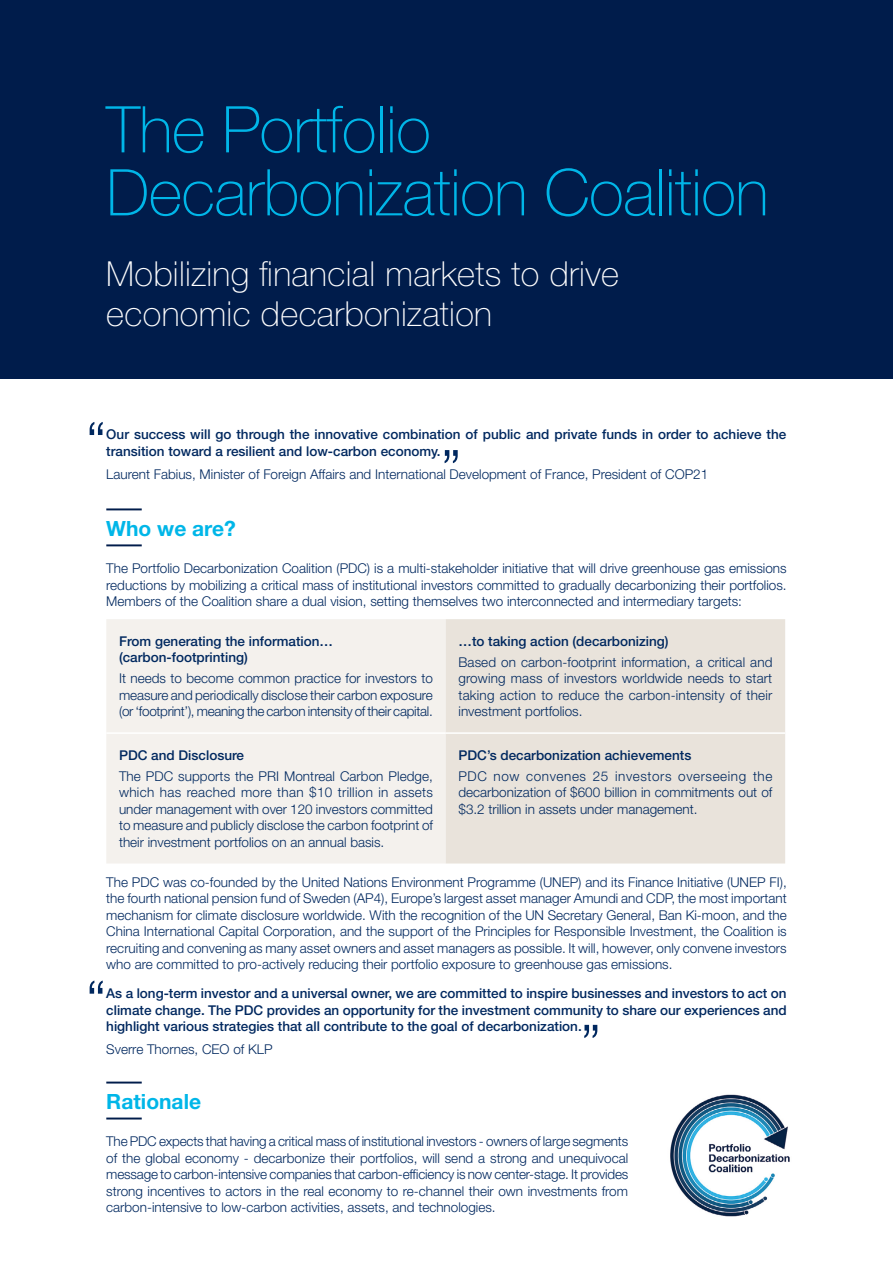
<style>
.page{position:relative;width:893px;height:1263px;background:#fff}
.page>*{position:absolute;margin:0;border:0;box-sizing:border-box;transform-origin:0 0}
.F_Titre_fiche{font:100 64.5px/63px "Helvetica Neue LT Std";letter-spacing:-.01em;color:#00b6e8}
.F_Intro{font:300 54px "Helvetica Neue LT Std";color:#00285f}
.F_Titre_fiche-2{font:100 34.5px/40.5px "Helvetica Neue LT Std";letter-spacing:.01em;color:#fff}
.t1{font:700 21px "Helvetica Neue LT Std";color:#00b6e8}
.F_Intro-2{font:300 13.5px/16.5px "Helvetica Neue LT Std";color:#00285f;text-align:justify}
.ital{font:500 13.5px/16.5px "Helvetica Neue LT Std";color:#00285f}
.F_intro_ferGauche{font:500 13.5px/16.5px "Helvetica Neue LT Std";color:#00285f}
</style>
<div class="page">
<div style="left:0;top:0;width:893px;height:378px;background:#001c4b"></div>
<hr style="left:106px;top:508px;width:36px;height:2px;background:#001c4b">
<hr style="left:106px;top:544px;width:36px;height:2px;background:#001c4b">
<div style="left:106px;top:619px;width:340px;height:244px;background:#f4f1ed"></div>
<div style="left:446px;top:619px;width:339px;height:244px;background:#e9e3db"></div>
<hr style="left:106px;top:732px;width:340px;height:2px;background:#fff">
<hr style="left:446px;top:732px;width:339px;height:2px;background:#fff">
<img style="left:670px;top:1094px;width:120px;height:123px">
<hr style="left:106px;top:1081px;width:36px;height:2px;background:#001c4b">
<hr style="left:106px;top:1117px;width:36px;height:2px;background:#001c4b">
<p class="F_Titre_fiche" style="left:106px;top:98px;width:664px">The Portfolio<br>Decarbonization Coalition</p>
<p class="F_Titre_fiche-2" style="left:106px;top:253px;width:514px">Mobilizing financial markets to drive economic decarbonization</p>
<p class="F_Intro" style="left:86px;top:408px;width:21px">“</p>
<p class="ital" style="left:106px;top:426px;width:681px">Our success will go through the innovative combination of public and private funds in order to achieve the transition toward a resilient and low-carbon economy.</p>
<p class="F_Intro-2" style="left:106px;top:465px;width:603px">Laurent Fabius, Minister of Foreign Affairs and International Development of France, President of COP21</p>
<p class="F_Intro" style="left:441px;top:436px;width:21px">”</p>
<p class="t1" style="left:106px;top:515px;width:131px">Who we are?</p>
<p class="F_Intro-2" style="left:106px;top:560px;width:682px">The Portfolio Decarbonization Coalition (PDC) is a multi-stakeholder initiative that will drive greenhouse gas emissions reductions by mobilizing a critical mass of institutional investors committed to gradually decarbonizing their portfolios.<br>Members of the Coalition share a dual vision, setting themselves two interconnected and intermediary targets:</p>
<p class="F_intro_ferGauche" style="left:119px;top:633px;width:216px">From generating the information… (carbon-footprinting)</p>
<p class="F_Intro-2" style="left:119px;top:670px;width:315px">It needs to become common practice for investors to measure and periodically disclose their carbon exposure (or ‘footprint’), meaning the carbon intensity of their capital.</p>
<p class="F_intro_ferGauche" style="left:119px;top:746px;width:127px">PDC and Disclosure</p>
<p class="F_Intro-2" style="left:119px;top:767px;width:316px">The PDC supports the PRI Montreal Carbon Pledge, which has reached more than $10 trillion in assets under management with over 120 investors committed to measure and publicly disclose the carbon footprint of their investment portfolios on an annual basis.</p>
<p class="F_intro_ferGauche" style="left:458px;top:633px;width:212px">…to taking action (decarbonizing)</p>
<p class="F_Intro-2" style="left:458px;top:653px;width:315px">Based on carbon-footprint information, a critical and growing mass of investors worldwide needs to start taking action to reduce the carbon-intensity of their investment portfolios.</p>
<p class="F_intro_ferGauche" style="left:458px;top:746px;width:234px">PDC’s decarbonization achievements</p>
<p class="F_Intro-2" style="left:458px;top:767px;width:315px">PDC now convenes 25 investors overseeing the decarbonization of $600 billion in commitments out of $3.2 trillion in assets under management.</p>
<p class="F_Intro-2" style="left:106px;top:873px;width:682px">The PDC was co-founded by the United Nations Environment Programme (UNEP) and its Finance Initiative (UNEP FI), the fourth national pension fund of Sweden (AP4), Europe’s largest asset manager Amundi and CDP, the most important mechanism for climate disclosure worldwide. With the recognition of the UN Secretary General, Ban Ki-moon, and the China International Capital Corporation, and the support of the Principles for Responsible Investment, the Coalition is recruiting and convening as many asset owners and asset managers as possible. It will, however, only convene investors who are committed to pro-actively reducing their portfolio exposure to greenhouse gas emissions.</p>
<p class="ital" style="left:106px;top:985px;width:682px;text-align:justify">As a long-term investor and a universal owner, we are committed to inspire businesses and investors to act on climate change. The PDC provides an opportunity for the investment community to share our experiences and highlight various strategies that all contribute to the goal of decarbonization.</p>
<p class="F_Intro-2" style="left:106px;top:1040px;width:168px">Sverre Thornes, CEO of KLP</p>
<p class="F_Intro" style="left:86px;top:967px;width:21px">“</p>
<p class="F_Intro" style="left:581px;top:1011px;width:21px">”</p>
<p class="t1" style="left:106px;top:1088px;width:96px">Rationale</p>
<p class="F_Intro-2" style="left:106px;top:1133px;width:524px">The PDC expects that having a critical mass of institutional investors - owners of large segments of the global economy - decarbonize their portfolios, will send a strong and unequivocal message to carbon-intensive companies that carbon-efficiency is now center-stage. It provides strong incentives to actors in the real economy to re-channel their own investments from carbon-intensive to low-carbon activities, assets, and technologies.</p>
</div>
